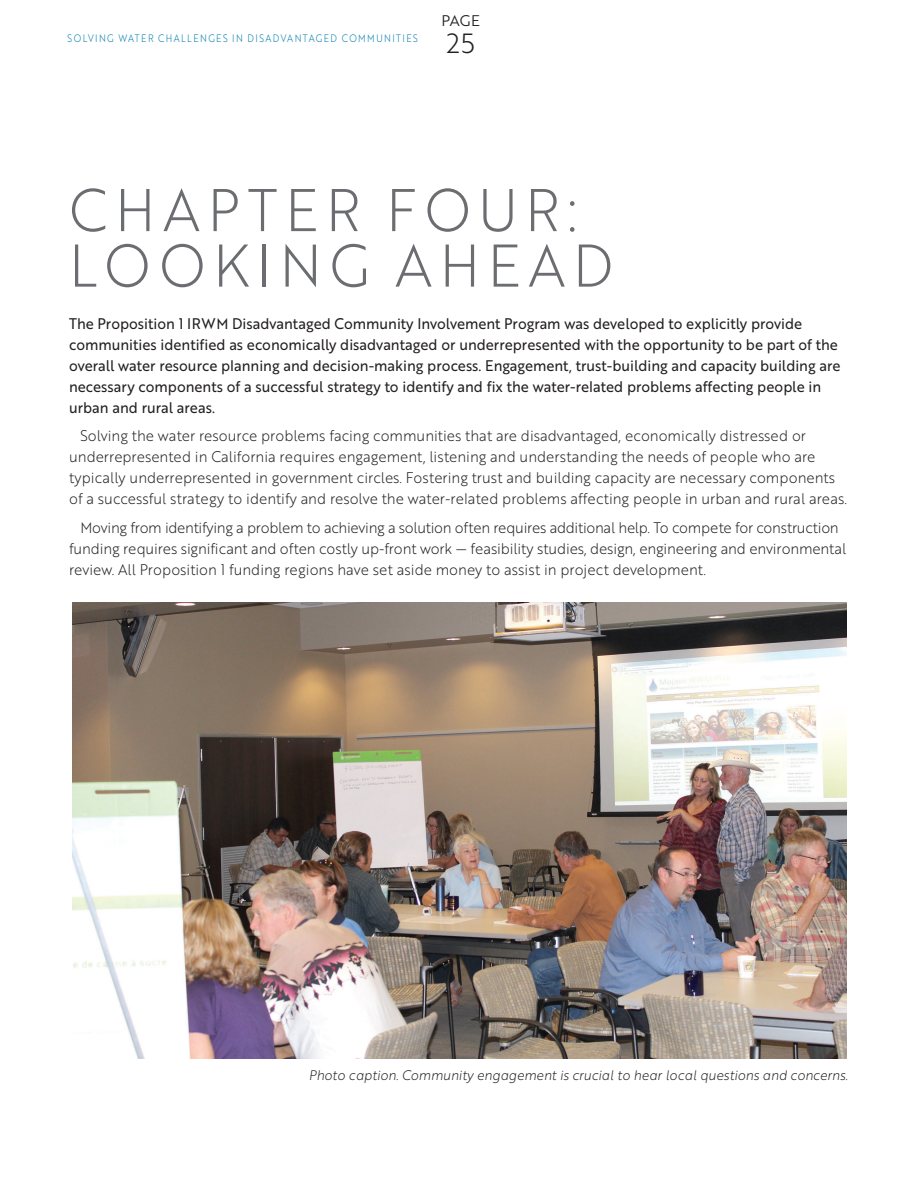
<style>
.page{position:relative;width:918px;height:1188px;background:#fff}
.page>*{position:absolute;margin:0;border:0;box-sizing:border-box;transform-origin:0 0}
.t1{font:58.5px/55.5px "Brother 1816 Light";letter-spacing:.14em;color:#6c6d70;scale:.95 1}
.t2{font:27px "Brother 1816 Light";color:#231f20}
.t3{font:15px/21px "Brother 1816 Light";color:#231f20;scale:.95 1}
.t4{font:15px/21px "Brother 1816 Regular";color:#231f20;scale:.95 1}
.t5{font:15px "Brother 1816 Book";color:#231f20}
.t6{font:13.5px "Brother 1816 Light Italic";color:#231f20;scale:.95 1}
.t7{font:10.5px "Brother 1816 Light";letter-spacing:.16em;color:#007dad;scale:.86 1}
</style>
<div class="page">
<img style="left:72px;top:603px;width:775px;height:455px">
<p class="t5" style="left:441px;top:16px;width:40px">PAGE</p>
<p class="t7" style="left:68px;top:35px;width:409px">SOLVING WATER CHALLENGES IN DISADVANTAGED COMMUNITIES</p>
<p class="t2" style="left:446px;top:34px;width:30px">25</p>
<h1 class="t1" style="left:69px;top:189px;width:574px">CHAPTER FOUR:<br>LOOKING AHEAD</h1>
<p class="t4" style="left:69px;top:315px;width:814px">The Proposition 1 IRWM Disadvantaged Community Involvement Program was developed to explicitly provide communities identified as economically disadvantaged or underrepresented with the opportunity to be part of the overall water resource planning and decision-making process. Engagement, trust-building and capacity building are necessary components of a successful strategy to identify and fix the water-related problems affecting people in urban and rural areas.</p>
<p class="t3" style="left:69px;top:427px;width:820px;text-indent:11px">Solving the water resource problems facing communities that are disadvantaged, economically distressed or underrepresented in California requires engagement, listening and understanding the needs of people who are typically underrepresented in government circles. Fostering trust and building capacity are necessary components of a successful strategy to identify and resolve the water-related problems affecting people in urban and rural areas.</p>
<p class="t3" style="left:69px;top:519px;width:820px;text-indent:11px">Moving from identifying a problem to achieving a solution often requires additional help. To compete for construction funding requires significant and often costly up-front work — feasibility studies, design, engineering and environmental review. All Proposition 1 funding regions have set aside money to assist in project development.</p>
<p class="t6" style="left:309px;top:1071px;width:569px">Photo caption. Community engagement is crucial to hear local questions and concerns.</p>
</div>
